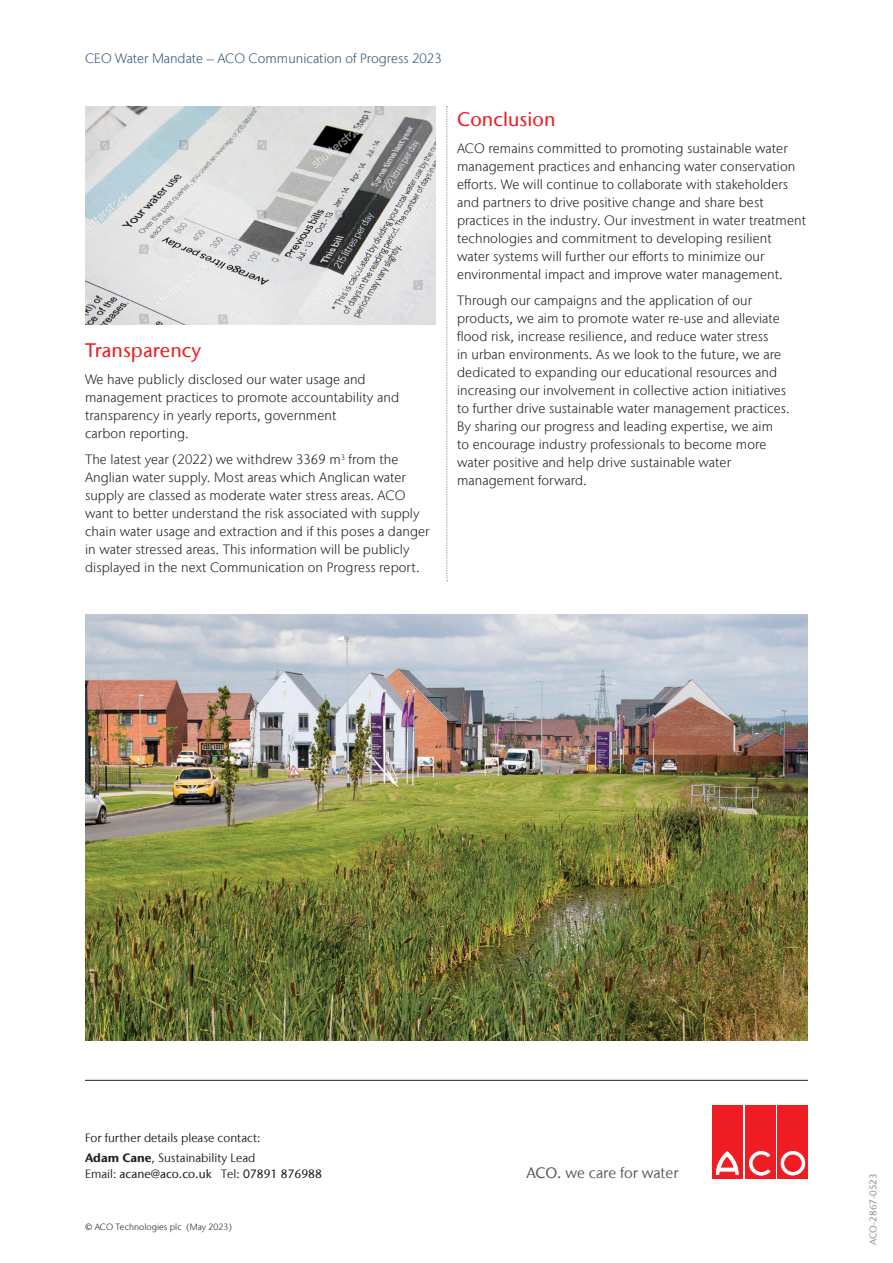
<style>
.page{position:relative;width:893px;height:1263px;background:#fff}
.page>*{position:absolute;margin:0;border:0;box-sizing:border-box;transform-origin:0 0}
.Sub_Headings-A{font:500 19.5px "Stone Sans IIITC Com";letter-spacing:.005em;color:#ee1d23}
.Creating_Tag_Line{font:15px "Stone Sans IIITC Com";letter-spacing:-.005em;color:#57585a}
.Body_copy{font:300 13.5px/18px "Stone Sans IIITC Com";letter-spacing:.005em;color:#231f20}
.t1{font:300 13.5px "Stone Sans IIITC Com";color:#335875}
.CS_Main_Text{font:12px/16.5px "Stone Sans IIITC Com";color:#231f20}
.Body_copy-2{font:500 9.75px "Stone Sans IIITC Com";letter-spacing:.005em;color:#939598}
.Body_copy-3{font:300 9px "Stone Sans IIITC Com";letter-spacing:.005em;color:#231f20}
.s1{font-weight:700}
.s2{font-weight:500}
</style>
<div class="page">
<svg style="left:446px;top:106px;width:2px;height:475px"></svg>
<img style="left:85px;top:106px;width:351px;height:219px">
<hr style="left:85px;top:1080px;width:723px;height:1px;background:#231f20">
<div style="left:712px;top:1106px;width:30px;height:73px;background:#ee1d23"></div>
<svg style="left:715px;top:1151px;width:24px;height:24px"></svg>
<div style="left:745px;top:1106px;width:30px;height:73px;background:#ee1d23"></div>
<svg style="left:748px;top:1150px;width:23px;height:26px"></svg>
<div style="left:778px;top:1106px;width:30px;height:73px;background:#ee1d23"></div>
<svg style="left:780px;top:1150px;width:26px;height:26px"></svg>
<div style="left:780px;top:1150px;width:26px;height:26px;border:1px solid #ee1d23;border-radius:50%"></div>
<div style="left:785px;top:1155px;width:16px;height:16px;background:#ee1d23;border-radius:50%"></div>
<div style="left:785px;top:1155px;width:16px;height:16px;border:1px solid #ee1d23;border-radius:50%"></div>
<img style="left:85px;top:615px;width:723px;height:425px">
<p class="t1" style="left:85px;top:50px;width:358px">CEO Water Mandate – ACO Communication of Progress 2023</p>
<p class="Sub_Headings-A" style="left:85px;top:338px;width:118px">Transparency</p>
<p class="Body_copy" style="left:85px;top:370px;width:316px">We have publicly disclosed our water usage and management practices to promote accountability and transparency in yearly reports, government<br>carbon reporting.</p>
<p class="Body_copy" style="left:85px;top:450px;width:346px">The latest year (2022) we withdrew 3369 m<sup>3</sup> from the Anglian water supply. Most areas which Anglican water supply are classed as moderate water stress areas. ACO want to better understand the risk associated with supply chain water usage and extraction and if this poses a danger in water stressed areas. This information will be publicly displayed in the next Communication on Progress report.</p>
<p class="Sub_Headings-A" style="left:457px;top:107px;width:100px">Conclusion</p>
<p class="Body_copy" style="left:457px;top:139px;width:350px">ACO remains committed to promoting sustainable water management practices and enhancing water conservation efforts. We will continue to collaborate with stakeholders and partners to drive positive change and share best practices in the industry. Our investment in water treatment technologies and commitment to developing resilient water systems will further our efforts to minimize our environmental impact and improve water management.</p>
<p class="Body_copy" style="left:457px;top:291px;width:334px">Through our campaigns and the application of our products, we aim to promote water re-use and alleviate flood risk, increase resilience, and reduce water stress<br>in urban environments. As we look to the future, we are dedicated to expanding our educational resources and increasing our involvement in collective action initiatives to further drive sustainable water management practices.<br>By sharing our progress and leading expertise, we aim<br>to encourage industry professionals to become more water positive and help drive sustainable water management forward.</p>
<p class="CS_Main_Text" style="left:85px;top:1130px;width:177px">For further details please contact:</p>
<p class="CS_Main_Text" style="left:85px;top:1149px;width:239px"><span class="s1">Adam Cane</span>, Sustainability Lead<br>Email: <span class="s2">acane@aco.co.uk</span> Tel: <span class="s2">07891 876988</span></p>
<p class="Body_copy-3" style="left:85px;top:1221px;width:148px"><span class="s2">©</span> ACO Technologies plc (May 2023)</p>
<p class="Creating_Tag_Line" style="left:526px;top:1163px;width:154px"><span class="s2">ACO.</span> we care for water</p>
<p class="Body_copy-2" style="left:867px;top:1245px;width:73px;rotate:-90deg">ACO-2867-0523</p>
</div>
